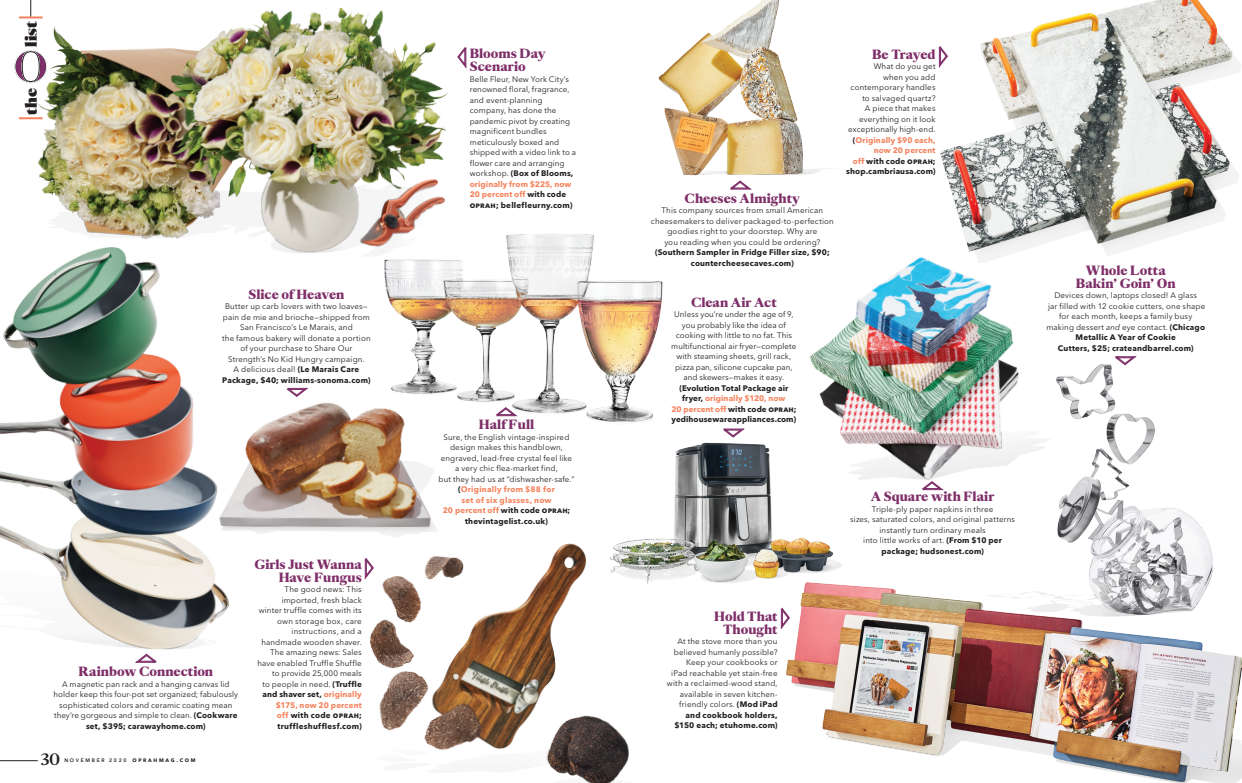
<style>
.page{position:relative;width:1242px;height:783px;background:#fff}
.page>*{position:absolute;margin:0;border:0;box-sizing:border-box;transform-origin:0 0}
.t1{font:16px "Quase Poster";color:#231f20}
.Folio_-_Month{font:500 16px "Quase Text";color:#231f20}
.Caption_Head_Prumo{font:900 13px/13px "Quase Text";color:#7e2e68;text-align:right}
.Caption_Head_Prumo-2{font:8px/10.5px "Avenir Next LT Pro";letter-spacing:.015em;color:#231f20;text-align:center}
.Folio_-_Month-2{font:600 5px "Avenir Next LT Pro";letter-spacing:.34em;color:#231f20}
.s1{font-weight:700}
.s2{font-weight:700;color:#f5835d}
.s3{font-style:italic}
</style>
<div class="page">
<img style="left:1057px;top:357px;width:156px;height:215px">
<img style="left:257px;top:402px;width:180px;height:135px">
<img style="left:658px;top:0;width:174px;height:190px">
<img style="left:365px;top:543px;width:264px;height:240px">
<img style="left:428px;top:559px;width:39px;height:23px">
<img style="left:809px;top:263px;width:291px;height:260px">
<img style="left:780px;top:572px;width:462px;height:211px">
<img style="left:18px;top:0;width:449px;height:253px">
<img style="left:911px;top:0;width:330px;height:263px">
<img style="left:0;top:217px;width:257px;height:446px">
<img style="left:375px;top:215px;width:288px;height:229px">
<svg style="left:458px;top:47px;width:8px;height:21px"></svg>
<svg style="left:781px;top:608px;width:9px;height:21px"></svg>
<svg style="left:365px;top:558px;width:9px;height:21px"></svg>
<svg style="left:287px;top:388px;width:21px;height:9px"></svg>
<svg style="left:730px;top:181px;width:21px;height:8px"></svg>
<svg style="left:135px;top:654px;width:21px;height:9px"></svg>
<svg style="left:922px;top:481px;width:21px;height:9px"></svg>
<svg style="left:496px;top:407px;width:21px;height:9px"></svg>
<hr style="left:19px;top:117px;width:24px;height:2px;background:#f5835d">
<svg style="left:16px;top:50px;width:31px;height:34px"></svg>
<div style="left:14px;top:50px;width:33px;height:33px;border:1px solid #fff;border-radius:50%"></div>
<div style="left:22px;top:51px;width:18px;height:31px;border:1px solid #fff;border-radius:50%"></div>
<div style="left:22px;top:52px;width:17px;height:30px;border:1px solid #231f20;border-radius:50%"></div>
<svg style="left:30px;top:0;width:1px;height:16px"></svg>
<hr style="left:19px;top:16px;width:24px;height:2px;background:#f5835d">
<svg style="left:1115px;top:356px;width:21px;height:9px"></svg>
<svg style="left:939px;top:46px;width:9px;height:21px"></svg>
<img style="left:586px;top:412px;width:293px;height:194px">
<hr style="left:0;top:760px;width:38px;height:1px;background:#231f20">
<p class="t1" style="left:21px;top:47px;width:27px;rotate:-90deg">list</p>
<p class="t1" style="left:21px;top:115px;width:28px;rotate:-90deg">the</p>
<p class="Caption_Head_Prumo" style="left:248px;top:288px;width:97px">Slice of Heaven</p>
<p class="Caption_Head_Prumo-2" style="left:222px;top:301px;width:150px">Butter up carb lovers with two loaves— pain de mie and brioche—shipped from San Francisco’s Le Marais, and<br>the famous bakery will donate a portion of your purchase to Share Our Strength’s No Kid Hungry campaign.<br>A delicious deal! <span class="s1">(Le Marais Care Package, $40; williams-sonoma.com)</span></p>
<p class="Caption_Head_Prumo" style="left:79px;top:665px;width:136px">Rainbow Connection</p>
<p class="Caption_Head_Prumo-2" style="left:54px;top:679px;width:186px">A magnetic pan rack and a hanging canvas lid holder keep this four-pot set organized; fabulously sophisticated colors and ceramic coating mean they’re gorgeous and simple to clean. <span class="s1">(Cookware set, $395; carawayhome.com)</span></p>
<p class="Caption_Head_Prumo" style="left:254px;top:558px;width:109px">Girls Just Wanna<br>Have Fungus</p>
<p class="Caption_Head_Prumo-2" style="left:257px;top:584px;width:106px;text-align:right">The good news: This imported, fresh black winter truffle comes with its own storage box, care instructions, and a handmade wooden shaver.<br>The amazing news: Sales have enabled Truffle Shuffle to provide 25,000 meals<br>to people in need. <span class="s1">(Truffle and shaver set,</span> <span class="s2">originally $175, now 20 percent<br>off</span> <span class="s1">with code oprah; truffleshufflesf.com)</span></p>
<p class="Folio_-_Month" style="left:41px;top:749px;width:21px">30</p>
<p class="Folio_-_Month-2" style="left:64px;top:757px;width:133px">NOVEMBER 2020 <span class="s1">OPRAHMAG.COM</span></p>
<p class="Caption_Head_Prumo" style="left:470px;top:47px;width:77px;text-align:left">Blooms Day<br>Scenario</p>
<p class="Caption_Head_Prumo-2" style="left:470px;top:74px;width:108px;text-align:left">Belle Fleur, New York City’s renowned floral, fragrance, and event-planning company, has done the pandemic pivot by creating magnificent bundles meticulously boxed and shipped with a video link to a flower care and arranging workshop. <span class="s1">(Box of Blooms, </span><span class="s2">originally from $225, now<br>20 percent off</span> <span class="s1">with code oprah; bellefleurny.com)</span></p>
<p class="Caption_Head_Prumo" style="left:479px;top:418px;width:57px">Half Full</p>
<p class="Caption_Head_Prumo-2" style="left:439px;top:432px;width:138px">Sure, the English vintage-inspired design makes this handblown, engraved, lead-free crystal feel like a very chic flea-market find,<br>but they had us at “dishwasher-safe.” <span class="s1">(</span><span class="s2">Originally from $88 for<br>set of six glasses, now<br>20 percent off</span> <span class="s1">with code oprah; thevintagelist.co.uk)</span></p>
<p class="Caption_Head_Prumo" style="left:685px;top:192px;width:117px">Cheeses Almighty</p>
<p class="Caption_Head_Prumo-2" style="left:651px;top:205px;width:184px">This company sources from small American cheesemakers to deliver packaged-to-perfection goodies right to your doorstep. Why are<br>you reading when you could be ordering? <span class="s1">(Southern Sampler in Fridge Filler size, $90; countercheesecaves.com)</span></p>
<p class="Caption_Head_Prumo" style="left:691px;top:296px;width:87px">Clean Air Act</p>
<p class="Caption_Head_Prumo-2" style="left:671px;top:309px;width:127px">Unless you’re under the age of 9, you probably like the idea of cooking with little to no fat. This multifunctional air fryer—complete with steaming sheets, grill rack, pizza pan, silicone cupcake pan, and skewers—makes it easy. <span class="s1">(Evolution Total Package air fryer,</span> <span class="s2">originally $120, now<br>20 percent off</span> <span class="s1">with code oprah; yedihousewareappliances.com)</span></p>
<p class="Caption_Head_Prumo" style="left:872px;top:48px;width:65px">Be Trayed</p>
<p class="Caption_Head_Prumo-2" style="left:846px;top:61px;width:91px;text-align:right">What do you get<br>when you add contemporary handles to salvaged quartz?<br>A piece that makes everything on it look exceptionally high-end. <span class="s1">(</span><span class="s2">Originally $90 each, now 20 percent<br>off</span> <span class="s1">with code oprah; shop.cambriausa.com)</span></p>
<p class="Caption_Head_Prumo" style="left:714px;top:610px;width:65px">Hold That<br>Thought</p>
<p class="Caption_Head_Prumo-2" style="left:667px;top:636px;width:112px;text-align:right">At the stove more than you believed humanly possible?<br>Keep your cookbooks or<br>iPad reachable yet stain-free with a reclaimed-wood stand, available in seven kitchen&shy;friendly colors. <span class="s1">(Mod iPad and cookbook holders, $150 each; etuhome.com)</span></p>
<p class="Caption_Head_Prumo" style="left:871px;top:490px;width:125px">A Square with Flair</p>
<p class="Caption_Head_Prumo-2" style="left:850px;top:504px;width:166px">Triple-ply paper napkins in three<br>sizes, saturated colors, and original patterns instantly turn ordinary meals<br>into little works of art. <span class="s1">(From $10 per package; hudsonest.com)</span></p>
<p class="Caption_Head_Prumo" style="left:1076px;top:264px;width:101px;text-align:center">Whole Lotta<br>Bakin’ Goin’ On</p>
<p class="Caption_Head_Prumo-2" style="left:1046px;top:290px;width:160px">Devices down, laptops closed! A glass<br>jar filled with 12 cookie cutters, one shape for each month, keeps a family busy making dessert <span class="s3">and</span> eye contact. <span class="s1">(Chicago Metallic A Year of Cookie<br>Cutters, $25; crateandbarrel.com)</span></p>
</div>
